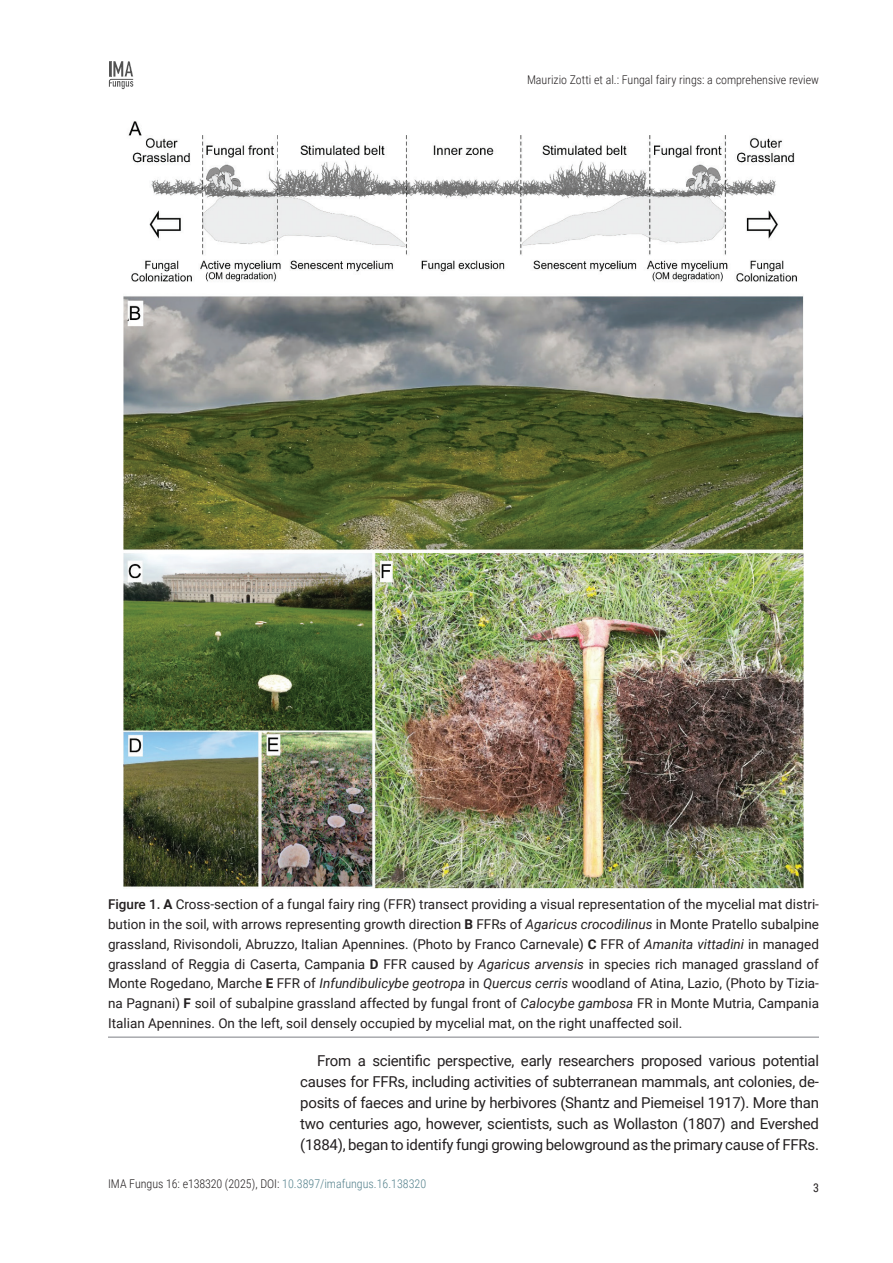
<style>
.page{position:relative;width:893px;height:1263px;background:#fff}
.page>*{position:absolute;margin:0;border:0;box-sizing:border-box;transform-origin:0 0}
.Body_text{font:15px/21px "Roboto";letter-spacing:-.015em;color:#231f20;text-align:justify}
.FIG_-_Caption{font:13.5px/19.8px "Roboto";color:#231f20;text-align:justify}
.t1{font:300 12px "Roboto Condensed";color:#231f20}
.t2{font:12px "Roboto Condensed";color:#231f20}
.s1{font-weight:500}
.s2{font-weight:700}
.s3{font-style:italic}
.s4{color:#54818c}
</style>
<div class="page">
<svg style="left:109px;top:61px;width:24px;height:28px"></svg>
<img style="left:124px;top:121px;width:679px;height:767px">
<hr style="left:108px;top:1036px;width:711px;height:2px;background:#a8a9ad">
<p class="t1" style="left:527px;top:71px;width:293px">Maurizio Zotti et al.: Fungal fairy rings: a comprehensive review</p>
<p class="FIG_-_Caption" style="left:108px;top:894px;width:712px"><span class="s1">Figure 1.</span> <span class="s2">A</span> Cross-section of a fungal fairy ring (FFR) transect providing a visual representation of the mycelial mat distri&shy;bution in the soil, with arrows representing growth direction <span class="s2">B</span> FFRs of <span class="s3">Agaricus crocodilinus</span> in Monte Pratello subalpine grassland, Rivisondoli, Abruzzo, Italian Apennines. (Photo by Franco Carnevale) <span class="s2">C</span> FFR of <span class="s3">Amanita vittadini</span> in managed grassland of Reggia di Caserta, Campania <span class="s2">D</span> FFR caused by <span class="s3">Agaricus arvensis</span> in species rich managed grassland of Monte Rogedano, Marche <span class="s2">E</span> FFR of <span class="s3">Infundibulicybe geotropa</span> in <span class="s3">Quercus cerris</span> woodland of Atina, Lazio, (Photo by Tizia&shy;na Pagnani) <span class="s2">F</span> soil of subalpine grassland affected by fungal front of <span class="s3">Calocybe gambosa</span> FR in Monte Mutria, Campania Italian Apennines. On the left, soil densely occupied by mycelial mat, on the right unaffected soil.</p>
<p class="Body_text" style="left:300px;top:1049px;width:520px;text-indent:17px">From a scientific perspective, early researchers proposed various potential causes for FFRs, including activities of subterranean mammals, ant colonies, de&shy;posits of faeces and urine by herbivores (Shantz and Piemeisel 1917). More than two centuries ago, however, scientists, such as Wollaston (1807) and Evershed (1884), began to identify fungi growing belowground as the primary cause of FFRs.</p>
<p class="t1" style="left:108px;top:1175px;width:320px">IMA Fungus 16: e138320 (2025), DOI: <span class="s4">10.3897/imafungus.16.138320</span></p>
<p class="t2" style="left:813px;top:1179px;width:7px">3</p>
</div>
